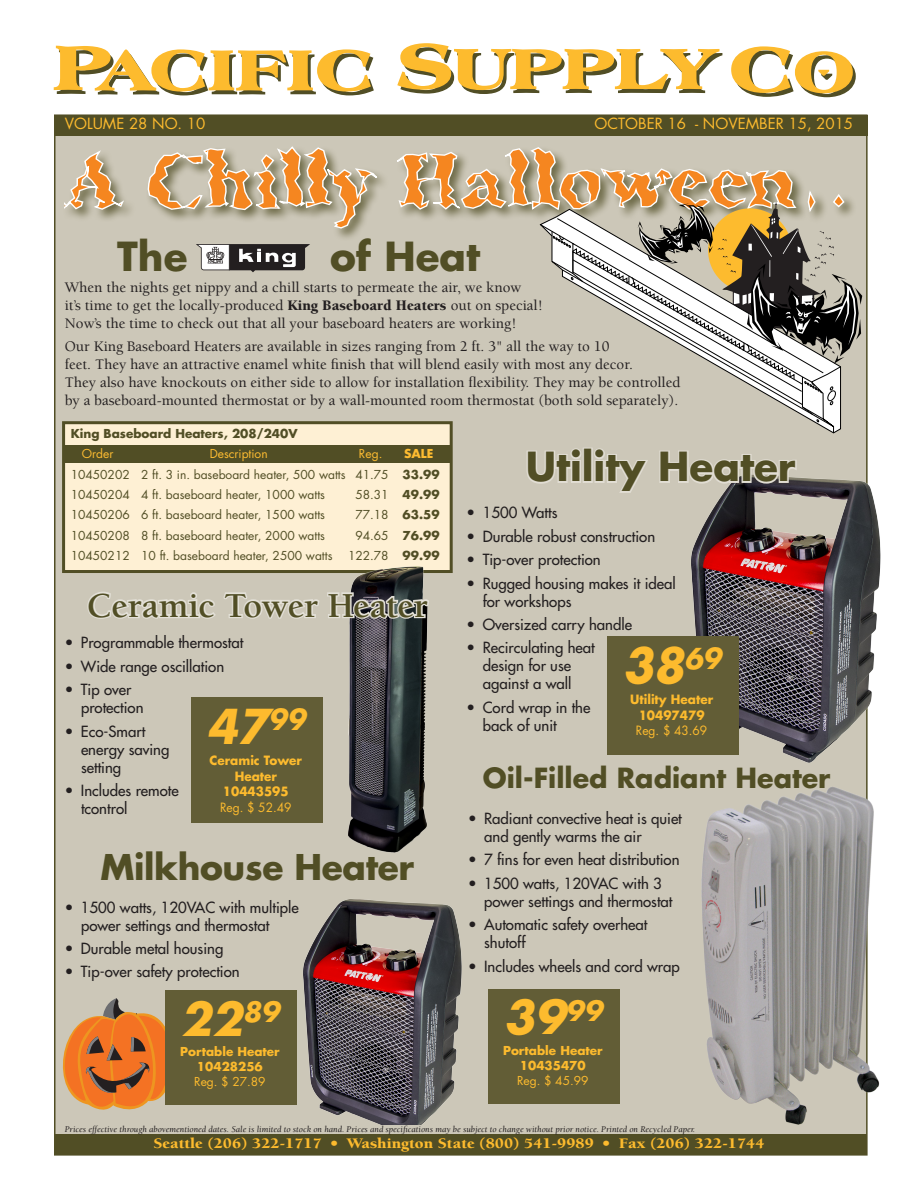
<style>
.page{position:relative;width:918px;height:1188px;background:#fff}
.page>*{position:absolute;margin:0;border:0;box-sizing:border-box;transform-origin:0 0}
.t1{font:italic 700 46.8px "Futura";color:#fdbb2e;scale:.96 1}
.t2{font:italic 700 45px "Futura";color:#fdbb2e}
.Headline_Futura_26{font:700 39px "Futura";color:#514e25}
.Headline_Berk_24{font:700 36px "Berkeley";letter-spacing:-.015em;color:#514e25}
.Headline_Futura_18{font:700 34.5px "Futura";letter-spacing:-.01em;color:#514e25}
.Headline_Futura_18-2{font:700 27px "Futura";color:#514e25}
.Bulleted_Futura{font:15px/18px "Futura";color:#231f20}
.Body_Text{font:500 15px/18px "Berkeley";color:#231f20}
.t3{font:900 15px "Berkeley";color:#fdbb2e;scale:1.1 1}
.t4{font:15px "Futura";color:#fdbb2e}
.t5{font:700 12.45px/15.6px "Futura";color:#fdbb2e;text-align:center;scale:.96 1}
.t6{font:12.45px "Futura";color:#fdbb2e;scale:.96 1}
.Body_Text-2{font:12px "Futura";color:#514e25}
.t7{font:700 12px "Futura";color:#fdbb2e}
.Bulleted_Futura-2{font:700 12px "Futura";color:#514e25}
.Body_Text-3{font:12px "Futura";color:#fdbc31}
.t8{font:12px "Futura";color:#fdbb2e}
.Body_Text-4{font:700 12px "Futura";color:#fdbc31}
.t9{font:italic 9px "Berkeley";color:#231f20}
.s1{font-weight:900}
.s2{font-weight:700}
</style>
<div class="page">
<div style="left:54px;top:114px;width:814px;height:1042px;background:#ccc7b8;border:2px solid #514e25"></div>
<div style="left:54px;top:1134px;width:813px;height:21px;background:#514e25"></div>
<div style="left:191px;top:697px;width:131px;height:126px;background:#625d36"></div>
<svg style="left:54px;top:997px;width:111px;height:121px"></svg>
<div style="left:62px;top:421px;width:391px;height:152px;background:#fef0d4;border:3px solid #514e25"></div>
<div style="left:65px;top:446px;width:386px;height:17px;background:#514e25"></div>
<svg style="left:54px;top:43px;width:808px;height:390px"></svg>
<div style="left:488px;top:989px;width:131px;height:115px;background:#625d36"></div>
<img style="left:324px;top:559px;width:128px;height:294px">
<svg style="left:87px;top:578px;width:344px;height:43px"></svg>
<img style="left:691px;top:467px;width:190px;height:301px">
<svg style="left:526px;top:448px;width:56px;height:36px"></svg>
<div style="left:583px;top:448px;width:10px;height:35px;border:3px solid #e1ddd3"></div>
<svg style="left:594px;top:448px;width:54px;height:45px"></svg>
<svg style="left:659px;top:450px;width:139px;height:35px"></svg>
<div style="left:607px;top:636px;width:131px;height:119px;background:#625d36"></div>
<img style="left:701px;top:777px;width:179px;height:357px">
<div style="left:165px;top:990px;width:131px;height:115px;background:#625d36"></div>
<img style="left:303px;top:899px;width:159px;height:226px">
<p class="t4" style="left:65px;top:114px;width:142px">VOLUME 28 NO. 10</p>
<p class="t4" style="left:595px;top:114px;width:260px">OCTOBER 16 - NOVEMBER 15, 2015</p>
<p class="Headline_Futura_26" style="left:117px;top:230px;width:72px">The</p>
<p class="Headline_Futura_26" style="left:330px;top:230px;width:152px">of Heat</p>
<p class="Body_Text" style="left:65px;top:278px;width:480px">When the nights get nippy and a chill starts to permeate the air, we know<br>it’s time to get the locally-produced <span class="s1">King Baseboard Heaters</span> out on special!<br>Now’s the time to check out that all your baseboard heaters are working!</p>
<p class="Body_Text" style="left:65px;top:338px;width:617px">Our King Baseboard Heaters are available in sizes ranging from 2 ft. 3" all the way to 10<br>feet. They have an attractive enamel white finish that will blend easily with most any decor.<br>They also have knockouts on either side to allow for installation flexibility. They may be controlled by a baseboard-mounted thermostat or by a wall-mounted room thermostat (both sold separately).</p>
<p class="Bulleted_Futura-2" style="left:71px;top:425px;width:228px">King Baseboard Heaters, 208/240V</p>
<p class="Body_Text-3" style="left:82px;top:446px;width:33px">Order</p>
<p class="Body_Text-3" style="left:210px;top:446px;width:60px">Description</p>
<p class="Body_Text-3" style="left:359px;top:446px;width:25px">Reg.</p>
<p class="Body_Text-4" style="left:404px;top:446px;width:31px">SALE</p>
<p class="Body_Text-2" style="left:71px;top:466px;width:371px">10450202 2 ft. 3 in. baseboard heater, 500 watts 41.75 <span class="s2">33.99</span></p>
<p class="Body_Text-2" style="left:71px;top:487px;width:256px">10450204 4 ft. baseboard heater, 1000 watts</p>
<p class="Body_Text-2" style="left:355px;top:487px;width:86px">58.31 <span class="s2">49.99</span></p>
<p class="Body_Text-2" style="left:71px;top:507px;width:256px">10450206 6 ft. baseboard heater, 1500 watts</p>
<p class="Body_Text-2" style="left:355px;top:507px;width:86px">77.18 <span class="s2">63.59</span></p>
<p class="Body_Text-2" style="left:71px;top:528px;width:256px">10450208 8 ft. baseboard heater, 2000 watts</p>
<p class="Body_Text-2" style="left:355px;top:528px;width:86px">94.65 <span class="s2">76.99</span></p>
<p class="Body_Text-2" style="left:71px;top:548px;width:263px">10450212 10 ft. baseboard heater, 2500 watts</p>
<p class="Body_Text-2" style="left:348px;top:548px;width:93px">122.78 <span class="s2">99.99</span></p>
<p class="Headline_Berk_24" style="left:87px;top:586px;width:343px">Ceramic Tower Heater</p>
<p class="Bulleted_Futura" style="left:65px;top:634px;width:180px">• Programmable thermostat</p>
<p class="Bulleted_Futura" style="left:65px;top:657px;width:161px">• Wide range oscillation</p>
<p class="Bulleted_Futura" style="left:81px;top:681px;width:64px;text-indent:-16px">• Tip over protection</p>
<p class="Bulleted_Futura" style="left:81px;top:722px;width:90px;text-indent:-16px">• Eco-Smart energy saving setting</p>
<p class="Bulleted_Futura" style="left:81px;top:782px;width:99px;text-indent:-16px">• Includes remote tcontrol</p>
<p class="t1" style="left:207px;top:695px;width:104px">47<sup>99</sup></p>
<p class="t5" style="left:210px;top:753px;width:98px">Ceramic Tower<br>Heater</p>
<p class="t5" style="left:223px;top:784px;width:70px">10443595</p>
<p class="t6" style="left:220px;top:800px;width:76px">Reg. $ 52.49</p>
<p class="Headline_Futura_18" style="left:101px;top:844px;width:315px">Milkhouse Heater</p>
<p class="Bulleted_Futura" style="left:81px;top:898px;width:219px;text-indent:-16px">• 1500 watts, 120VAC with multiple power settings and thermostat</p>
<p class="Bulleted_Futura" style="left:65px;top:939px;width:160px">• Durable metal housing</p>
<p class="Bulleted_Futura" style="left:65px;top:963px;width:176px">• Tip-over safety protection</p>
<p class="t2" style="left:181px;top:989px;width:100px">22<sup>89</sup></p>
<p class="t7" style="left:180px;top:1043px;width:101px">Portable Heater</p>
<p class="t7" style="left:197px;top:1058px;width:67px">10428256</p>
<p class="t8" style="left:194px;top:1074px;width:73px">Reg. $ 27.89</p>
<p class="Headline_Futura_26" style="left:526px;top:441px;width:271px">Utility Heater</p>
<p class="Bulleted_Futura" style="left:467px;top:504px;width:92px">• 1500 Watts</p>
<p class="Bulleted_Futura" style="left:467px;top:527px;width:190px">• Durable robust construction</p>
<p class="Bulleted_Futura" style="left:467px;top:551px;width:136px">• Tip-over protection</p>
<p class="Bulleted_Futura" style="left:483px;top:574px;width:195px;text-indent:-16px">• Rugged housing makes it ideal for workshops</p>
<p class="Bulleted_Futura" style="left:467px;top:615px;width:167px">• Oversized carry handle</p>
<p class="Bulleted_Futura" style="left:467px;top:639px;width:130px;text-align:center">• Recirculating heat design for use against a wall</p>
<p class="Bulleted_Futura" style="left:483px;top:698px;width:109px;text-indent:-16px">• Cord wrap in the back of unit</p>
<p class="t1" style="left:623px;top:634px;width:104px">38<sup>69</sup></p>
<p class="t5" style="left:630px;top:692px;width:88px">Utility Heater</p>
<p class="t5" style="left:639px;top:707px;width:70px">10497479</p>
<p class="t6" style="left:636px;top:723px;width:76px">Reg. $ 43.69</p>
<p class="Headline_Futura_18-2" style="left:483px;top:759px;width:349px">Oil-Filled Radiant Heater</p>
<p class="Bulleted_Futura" style="left:484px;top:810px;width:199px;text-indent:-16px">• Radiant convective heat is quiet and gently warms the air</p>
<p class="Bulleted_Futura" style="left:468px;top:851px;width:213px">• 7 fins for even heat distribution</p>
<p class="Bulleted_Futura" style="left:484px;top:874px;width:190px;text-indent:-16px">• 1500 watts, 120VAC with 3 power settings and thermostat</p>
<p class="Bulleted_Futura" style="left:484px;top:916px;width:165px;text-indent:-16px">• Automatic safety overheat shutoff</p>
<p class="Bulleted_Futura" style="left:468px;top:957px;width:213px">• Includes wheels and cord wrap</p>
<p class="t2" style="left:504px;top:988px;width:100px">39<sup>99</sup></p>
<p class="t7" style="left:503px;top:1042px;width:101px">Portable Heater</p>
<p class="t7" style="left:520px;top:1057px;width:67px">10435470</p>
<p class="t8" style="left:517px;top:1073px;width:73px">Reg. $ 45.99</p>
<p class="t9" style="left:65px;top:1124px;width:632px">Prices effective through abovementioned dates. Sale is limited to stock on hand. Prices and specifications may be subject to change without prior notice. Printed on Recycled Paper.</p>
<p class="t3" style="left:153px;top:1136px;width:557px">Seattle (206) 322-1717 • Washington State (800) 541-9989 • Fax (206) 322-1744</p>
</div>
